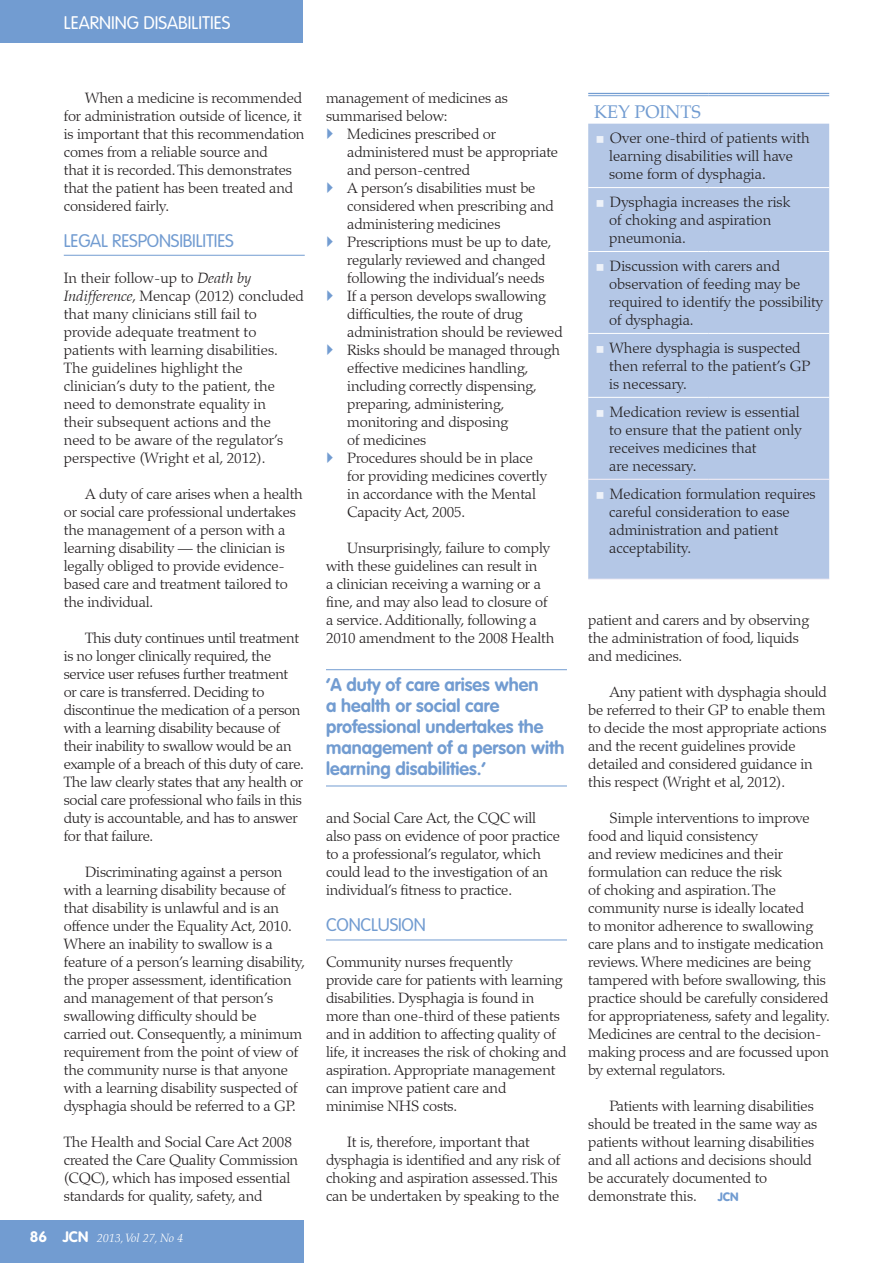
<style>
.page{position:relative;width:893px;height:1263px;background:#fff}
.page>*{position:absolute;margin:0;border:0;box-sizing:border-box;transform-origin:0 0}
.Quote_edit{font:700 18px/21px "VAG Rounded";color:#729cd1}
.A_Header{font:300 18px "VAG Rounded";letter-spacing:-.01em;color:#729cd1}
.Body_text{font:300 18px "VAG Rounded";color:#fff}
.t1{font:18px "Palatino";color:#729cd1}
.Body_text-2{font:300 15px/18px "Palatino";letter-spacing:-.01em;color:#231f20}
.t2{font:italic 300 12px "Palatino";color:#fff}
.t3{font:900 12px "VAG Rounded";color:#729cd1}
.s1{font-style:italic}
.s2{font-family:"VAG Rounded";font-weight:700;font-style:normal;font-size:15px}
</style>
<div class="page">
<div style="left:0;top:1220px;width:303px;height:43px;background:#729cd1"></div>
<div style="left:0;top:0;width:303px;height:43px;background:#729cd1"></div>
<hr style="left:64px;top:255px;width:241px;height:1px;background:#729cd1">
<hr style="left:326px;top:669px;width:241px;height:1px;background:#729cd1">
<hr style="left:326px;top:786px;width:241px;height:1px;background:#729cd1">
<hr style="left:326px;top:940px;width:241px;height:1px;background:#729cd1">
<div style="left:588px;top:124px;width:241px;height:455px;background:#b4c7e6"></div>
<hr style="left:588px;top:479px;width:120px;height:1px;background:#f7f0f6">
<hr style="left:708px;top:479px;width:121px;height:1px;background:#f7f0f6">
<hr style="left:588px;top:579px;width:120px;height:1px;background:#f7f0f6">
<hr style="left:708px;top:579px;width:121px;height:1px;background:#f7f0f6">
<hr style="left:588px;top:187px;width:120px;height:1px;background:#fff">
<hr style="left:708px;top:187px;width:121px;height:1px;background:#fff">
<hr style="left:588px;top:251px;width:120px;height:1px;background:#fff">
<hr style="left:708px;top:251px;width:121px;height:1px;background:#fff">
<hr style="left:588px;top:333px;width:120px;height:1px;background:#fff">
<hr style="left:708px;top:333px;width:121px;height:1px;background:#fff">
<hr style="left:588px;top:397px;width:120px;height:1px;background:#fff">
<hr style="left:708px;top:397px;width:121px;height:1px;background:#fff">
<hr style="left:588px;top:93px;width:120px;height:1px;background:#729cd1">
<hr style="left:588px;top:95px;width:120px;height:1px;background:#729cd1">
<hr style="left:708px;top:93px;width:121px;height:1px;background:#729cd1">
<hr style="left:708px;top:95px;width:121px;height:1px;background:#729cd1">
<svg style="left:597px;top:136px;width:7px;height:7px"></svg>
<svg style="left:597px;top:200px;width:7px;height:7px"></svg>
<svg style="left:597px;top:264px;width:7px;height:7px"></svg>
<svg style="left:597px;top:346px;width:7px;height:7px"></svg>
<svg style="left:597px;top:410px;width:7px;height:6px"></svg>
<svg style="left:597px;top:492px;width:7px;height:6px"></svg>
<p class="Body_text" style="left:64px;top:12px;width:168px">LEARNING DISABILITIES</p>
<p class="Body_text-2" style="left:64px;top:89px;width:242px;text-indent:21px">When a medicine is recommended for administration outside of licence, it is important that this recommendation comes from a reliable source and<br>that it is recorded. This demonstrates that the patient has been treated and considered fairly.</p>
<p class="A_Header" style="left:64px;top:230px;width:172px">LEGAL RESPONSIBILITIES</p>
<p class="Body_text-2" style="left:64px;top:269px;width:242px">In their follow-up to <span class="s1">Death by Indifference</span>, Mencap (2012) concluded that many clinicians still fail to provide adequate treatment to patients with learning disabilities.<br>The guidelines highlight the clinician’s duty to the patient, the need to demonstrate equality in<br>their subsequent actions and the need to be aware of the regulator’s perspective (Wright et al, 2012).</p>
<p class="Body_text-2" style="left:64px;top:485px;width:241px;text-indent:21px">A duty of care arises when a health or social care professional undertakes the management of a person with a learning disability — the clinician is legally obliged to provide evidence&shy;based care and treatment tailored to the individual.</p>
<p class="Body_text-2" style="left:64px;top:629px;width:242px;text-indent:21px">This duty continues until treatment is no longer clinically required, the service user refuses further treatment or care is transferred. Deciding to discontinue the medication of a person with a learning disability because of their inability to swallow would be an example of a breach of this duty of care.<br>The law clearly states that any health or social care professional who fails in this duty is accountable, and has to answer for that failure.</p>
<p class="Body_text-2" style="left:64px;top:863px;width:243px;text-indent:21px">Discriminating against a person with a learning disability because of that disability is unlawful and is an offence under the Equality Act, 2010.<br>Where an inability to swallow is a feature of a person’s learning disability, the proper assessment, identification and management of that person’s swallowing difficulty should be<br>carried out. Consequently, a minimum requirement from the point of view of the community nurse is that anyone with a learning disability suspected of dysphagia should be referred to a GP.</p>
<p class="Body_text-2" style="left:64px;top:1133px;width:236px">The Health and Social Care Act 2008 created the Care Quality Commission (CQC), which has imposed essential standards for quality, safety, and</p>
<p class="t2" style="left:30px;top:1231px;width:155px"><span class="s2">86 JCN</span> 2013, Vol 27, No 4</p>
<p class="Body_text-2" style="left:326px;top:89px;width:183px">management of medicines as summarised below:</p>
<p class="Body_text-2" style="left:347px;top:125px;width:212px">Medicines prescribed or administered must be appropriate and person-centred</p>
<p class="Body_text-2" style="left:347px;top:179px;width:208px">A person’s disabilities must be considered when prescribing and administering medicines</p>
<p class="Body_text-2" style="left:347px;top:233px;width:206px">Prescriptions must be up to date, regularly reviewed and changed following the individual’s needs</p>
<p class="Body_text-2" style="left:347px;top:287px;width:217px">If a person develops swallowing difficulties, the route of drug administration should be reviewed</p>
<p class="Body_text-2" style="left:347px;top:341px;width:214px">Risks should be managed through effective medicines handling, including correctly dispensing, preparing, administering, monitoring and disposing<br>of medicines</p>
<p class="Body_text-2" style="left:347px;top:449px;width:201px">Procedures should be in place for providing medicines covertly in accordance with the Mental<br>Capacity Act, 2005.</p>
<p class="Body_text-2" style="left:326px;top:539px;width:230px;text-indent:21px">Unsurprisingly, failure to comply with these guidelines can result in<br>a clinician receiving a warning or a fine, and may also lead to closure of a service. Additionally, following a 2010 amendment to the 2008 Health</p>
<p class="Quote_edit" style="left:326px;top:675px;width:240px">‘A duty of care arises when<br>a health or social care professional undertakes the management of a person with learning disabilities.’</p>
<p class="Body_text-2" style="left:326px;top:809px;width:236px">and Social Care Act, the CQC will also pass on evidence of poor practice to a professional’s regulator, which could lead to the investigation of an individual’s fitness to practice.</p>
<p class="A_Header" style="left:326px;top:915px;width:101px">CONCLUSION</p>
<p class="Body_text-2" style="left:326px;top:953px;width:242px">Community nurses frequently<br>provide care for patients with learning disabilities. Dysphagia is found in more than one-third of these patients and in addition to affecting quality of life, it increases the risk of choking and aspiration. Appropriate management can improve patient care and minimise NHS costs.</p>
<p class="Body_text-2" style="left:326px;top:1133px;width:236px;text-indent:21px">It is, therefore, important that dysphagia is identified and any risk of choking and aspiration assessed. This can be undertaken by speaking to the</p>
<p class="t1" style="left:594px;top:97px;width:108px">KEY POINTS</p>
<p class="Body_text-2" style="left:609px;top:129px;width:202px">Over one-third of patients with learning disabilities will have some form of dysphagia.</p>
<p class="Body_text-2" style="left:609px;top:193px;width:183px">Dysphagia increases the risk of choking and aspiration pneumonia.</p>
<p class="Body_text-2" style="left:609px;top:257px;width:216px">Discussion with carers and observation of feeding may be required to identify the possibility of dysphagia.</p>
<p class="Body_text-2" style="left:609px;top:339px;width:203px">Where dysphagia is suspected then referral to the patient’s GP is necessary.</p>
<p class="Body_text-2" style="left:609px;top:403px;width:194px">Medication review is essential to ensure that the patient only receives medicines that<br>are necessary.</p>
<p class="Body_text-2" style="left:609px;top:485px;width:208px">Medication formulation requires careful consideration to ease administration and patient acceptability.</p>
<p class="Body_text-2" style="left:588px;top:611px;width:222px">patient and carers and by observing the administration of food, liquids and medicines.</p>
<p class="Body_text-2" style="left:588px;top:683px;width:240px;text-indent:21px">Any patient with dysphagia should be referred to their GP to enable them to decide the most appropriate actions and the recent guidelines provide detailed and considered guidance in this respect (Wright et al, 2012).</p>
<p class="Body_text-2" style="left:588px;top:809px;width:243px;text-indent:21px">Simple interventions to improve food and liquid consistency<br>and review medicines and their formulation can reduce the risk<br>of choking and aspiration. The community nurse is ideally located<br>to monitor adherence to swallowing care plans and to instigate medication reviews. Where medicines are being tampered with before swallowing, this practice should be carefully considered for appropriateness, safety and legality.<br>Medicines are central to the decision&shy;making process and are focussed upon by external regulators.</p>
<p class="Body_text-2" style="left:588px;top:1097px;width:231px;text-indent:21px">Patients with learning disabilities should be treated in the same way as patients without learning disabilities and all actions and decisions should be accurately documented to demonstrate this.</p>
<p class="t3" style="left:718px;top:1190px;width:22px">JCN</p>
</div>
